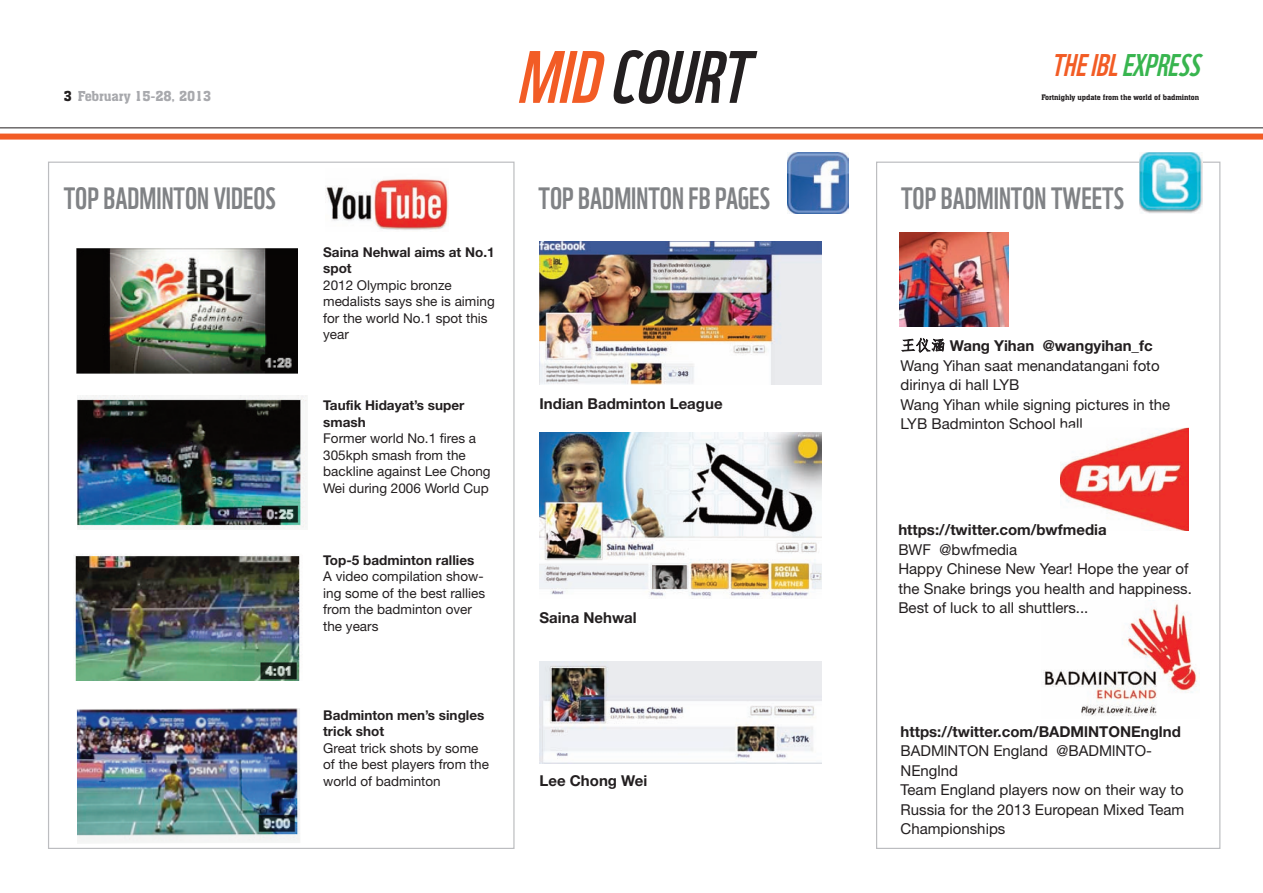
<style>
.page{position:relative;width:1263px;height:893px;background:#fff}
.page>*{position:absolute;margin:0;border:0;box-sizing:border-box;transform-origin:0 0}
.t1{font:italic 72px "WWF";color:#231f20}
.t2{font:italic 30.45px "WWF";color:#38b54f}
.t3{font:30px "WWF";color:#808285}
.t4{font:15px/19.5px "Helvetica Neue";color:#231f20}
.t5{font:700 15px "Helvetica Neue";color:#231f20}
.t6{font:13.5px/16.5px "Helvetica Neue";color:#231f20}
.t7{font:700 13.5px/16.5px "Helvetica Neue";color:#231f20}
.t8{font:13.5px "Aachen BT";letter-spacing:-.015em;color:#a8a9ad}
.t9{font:7.5px "Aachen BT";letter-spacing:-.01em;color:#231f20}
.s1{color:#231f20}
.s2{color:#f25c25}
.s3{font-family:"Adobe Fangsong Std"}
.s4{font-weight:700}
</style>
<div class="page">
<img style="left:77px;top:249px;width:221px;height:125px">
<img style="left:77px;top:396px;width:230px;height:133px">
<img style="left:74px;top:554px;width:226px;height:126px">
<img style="left:76px;top:708px;width:224px;height:134px">
<img style="left:1139px;top:152px;width:63px;height:61px">
<img style="left:325px;top:179px;width:123px;height:51px">
<img style="left:1043px;top:603px;width:154px;height:113px">
<img style="left:1060px;top:427px;width:128px;height:104px">
<img style="left:900px;top:233px;width:108px;height:93px">
<hr style="left:0;top:128px;width:1263px;height:1px;background:#231f20">
<div style="left:0;top:134px;width:1263px;height:6px;background:#f25c25"></div>
<img style="left:540px;top:241px;width:281px;height:143px">
<img style="left:540px;top:432px;width:281px;height:166px">
<img style="left:540px;top:661px;width:281px;height:102px">
<img style="left:788px;top:152px;width:61px;height:61px">
<p class="t8" style="left:64px;top:91px;width:149px"><span class="s1">3</span> February 15-28, 2013</p>
<h1 class="t1" style="left:516px;top:51px;width:232px"><span class="s2">MID</span> COURT</h1>
<h2 class="t2" style="left:1051px;top:55px;width:149px"><span class="s2">THEIBL</span> EXPRESS</h2>
<p class="t9" style="left:1041px;top:94px;width:159px">Fortnighly update from the world of badminton</p>
<h3 class="t3" style="left:64px;top:188px;width:213px">TOP BADMINTON VIDEOS</h3>
<h3 class="t3" style="left:901px;top:188px;width:224px">TOP BADMINTON TWEETS</h3>
<p class="t7" style="left:323px;top:245px;width:173px">Saina Nehwal aims at No.1 spot</p>
<p class="t6" style="left:323px;top:278px;width:173px">2012 Olympic bronze medalists says she is aiming for the world No.1 spot this year</p>
<h3 class="t3" style="left:538px;top:188px;width:233px">TOP BADMINTON FB PAGES</h3>
<p class="t4" style="left:901px;top:337px;width:271px"><span class="s3">王仪涵</span> <span class="s4">Wang Yihan @wangyihan_fc<br></span>Wang Yihan saat menandatangani foto dirinya di hall LYB<br>Wang Yihan while signing pictures in the<br>LYB Badminton School hall</p>
<p class="t5" style="left:540px;top:399px;width:185px">Indian Badminton League</p>
<p class="t7" style="left:323px;top:398px;width:143px">Taufik Hidayat’s super smash</p>
<p class="t6" style="left:323px;top:431px;width:169px">Former world No.1 fires a<br>305kph smash from the backline against Lee Chong<br>Wei during 2006 World Cup</p>
<p class="t7" style="left:323px;top:553px;width:153px">Top-5 badminton rallies</p>
<p class="t6" style="left:323px;top:569px;width:164px">A video compilation show&shy;ing some of the best rallies from the badminton over the years</p>
<p class="t7" style="left:323px;top:708px;width:163px">Badminton men’s singles trick shot</p>
<p class="t6" style="left:323px;top:741px;width:167px">Great trick shots by some of the best players from the world of badminton</p>
<p class="t5" style="left:540px;top:612px;width:99px">Saina Nehwal</p>
<p class="t5" style="left:540px;top:775px;width:109px">Lee Chong Wei</p>
<p class="t5" style="left:898px;top:524px;width:210px">https://twitter.com/bwfmedia</p>
<p class="t4" style="left:898px;top:541px;width:295px">BWF @bwfmedia<br>Happy Chinese New Year! Hope the year of the Snake brings you health and happiness.<br>Best of luck to all shuttlers...</p>
<p class="t5" style="left:901px;top:726px;width:282px">https://twitter.com/BADMlNTONEnglnd</p>
<p class="t4" style="left:901px;top:742px;width:285px">BADMlNTON England @BADMlNTO-<br>NEnglnd<br>Team England players now on their way to<br>Russia for the 2013 European Mixed Team<br>Championships</p>
</div>
